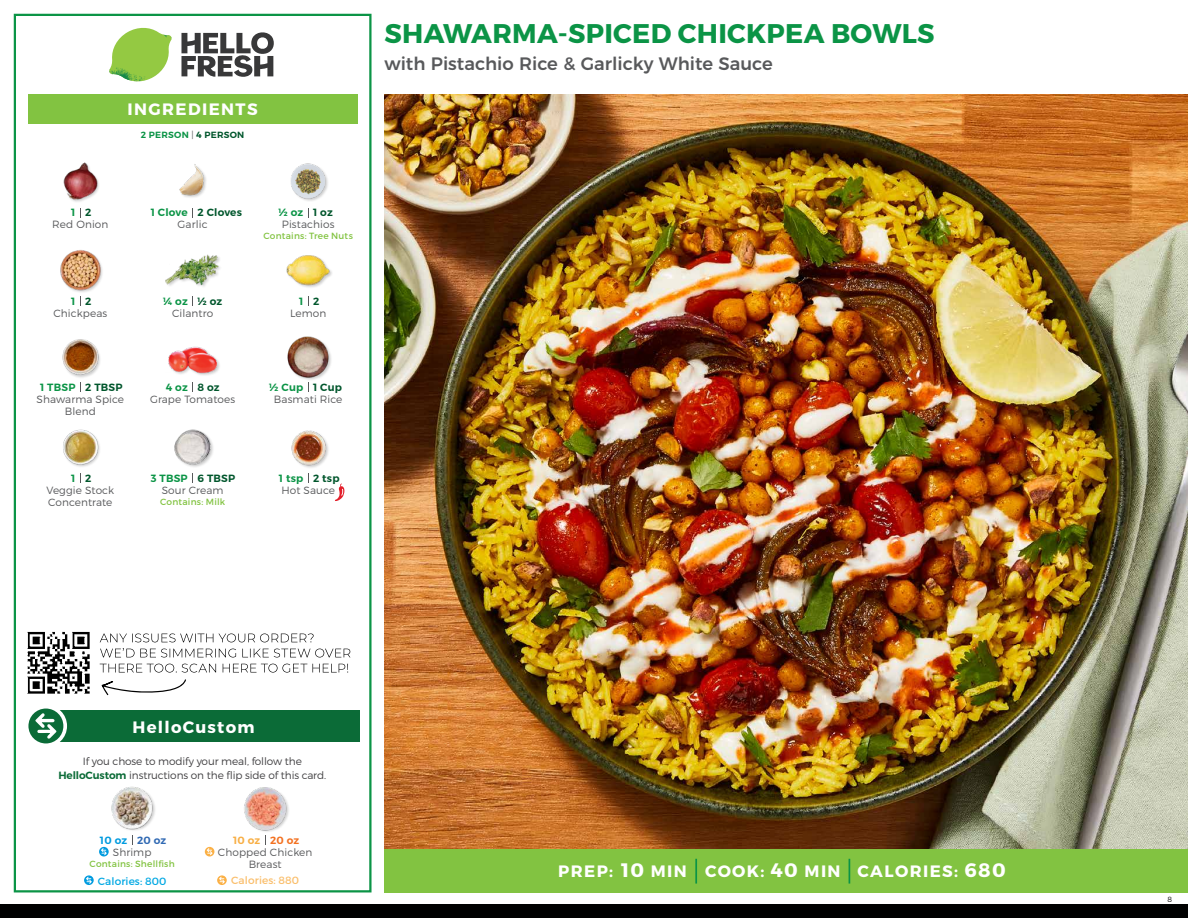
<style>
.page{position:relative;width:1188px;height:918px;background:#fff}
.page>*{position:absolute;margin:0;border:0;box-sizing:border-box;transform-origin:0 0}
.t1{font:700 27px "Montserrat";letter-spacing:.01em;color:#0b9446}
.t2{font:500 18px "Montserrat";color:#58595b}
.t3{font:700 16.5px "Montserrat";letter-spacing:.085em;color:#fff}
.t4{font:300 10.5px/12px "Montserrat";letter-spacing:.01em;color:#58595b;text-align:center}
.t5{font:300 10.5px/13.5px "Montserrat";letter-spacing:-.01em;color:#414042;text-align:center}
.t6{font:600 10.5px "Montserrat";letter-spacing:.02em;color:#00562c}
.t7{font:600 10.5px "Montserrat";letter-spacing:.02em;color:#0b9446}
.t8{font:10.5px "Montserrat";letter-spacing:.01em;color:#00a8e3}
.t9{font:10.5px "Montserrat";letter-spacing:.01em;color:#fabe6b}
.t10{font:600 10.5px "Montserrat";letter-spacing:.02em;color:#009bdf}
.t11{font:600 10.5px "Montserrat";letter-spacing:.02em;color:#f8af45}
.t12{font:9px "Montserrat";letter-spacing:.025em;color:#82c341}
.t13{font:600 9px "Montserrat";letter-spacing:.03em;color:#0b9446}
.t14{font:300 7.5px "Montserrat";color:#000}
.s1{font-weight:300;color:#58595b}
.s2{color:#00562c}
.s3{font-weight:600;color:#0b6b37}
.s4{color:#3069b3}
.s5{color:#f37121}
.s6{font-size:19.5px}
</style>
<div class="page">
<div style="left:0;top:904px;width:1188px;height:14px;background:#000101"></div>
<div style="left:384px;top:849px;width:804px;height:43px;background:#82c341"></div>
<svg style="left:181px;top:32px;width:93px;height:45px"></svg>
<svg style="left:114px;top:28px;width:55px;height:36px"></svg>
<img style="left:143px;top:28px;width:29px;height:24px">
<img style="left:112px;top:48px;width:54px;height:10px">
<img style="left:109px;top:52px;width:55px;height:30px">
<img style="left:142px;top:58px;width:24px;height:23px">
<div style="left:28px;top:94px;width:330px;height:30px;background:#82c341"></div>
<div style="left:14px;top:14px;width:358px;height:878px;border:2px solid #0b9446"></div>
<img style="left:384px;top:94px;width:804px;height:755px">
<img style="left:165px;top:254px;width:55px;height:33px">
<img style="left:286px;top:255px;width:46px;height:33px">
<img style="left:179px;top:164px;width:27px;height:34px">
<img style="left:290px;top:163px;width:38px;height:38px">
<img style="left:60px;top:250px;width:43px;height:42px">
<img style="left:63px;top:162px;width:36px;height:40px">
<img style="left:168px;top:346px;width:52px;height:29px">
<div style="left:287px;top:336px;width:46px;height:45px;background:#000;opacity:.2"></div>
<img style="left:287px;top:336px;width:46px;height:42px">
<img style="left:62px;top:339px;width:38px;height:39px">
<img style="left:174px;top:429px;width:39px;height:38px">
<img style="left:291px;top:430px;width:38px;height:38px">
<img style="left:63px;top:429px;width:37px;height:38px">
<svg style="left:335px;top:484px;width:9px;height:17px"></svg>
<div style="left:33px;top:710px;width:327px;height:32px;background:#0b6b37"></div>
<svg style="left:25px;top:705px;width:42px;height:42px"></svg>
<div style="left:28px;top:709px;width:35px;height:34px;background:#0a6b37;border-radius:50%"></div>
<svg style="left:35px;top:713px;width:22px;height:26px"></svg>
<img style="left:111px;top:787px;width:44px;height:43px">
<svg style="left:99px;top:847px;width:10px;height:9px"></svg>
<svg style="left:101px;top:848px;width:6px;height:7px"></svg>
<svg style="left:84px;top:875px;width:10px;height:10px"></svg>
<svg style="left:86px;top:877px;width:6px;height:7px"></svg>
<div style="left:244px;top:788px;width:46px;height:46px;background:#000;opacity:.2"></div>
<img style="left:244px;top:787px;width:46px;height:43px">
<hr style="left:695px;top:859px;width:2px;height:25px;background:#0b9446">
<svg style="left:849px;top:859px;width:1px;height:25px"></svg>
<img style="left:27px;top:631px;width:63px;height:63px">
<svg style="left:102px;top:679px;width:84px;height:17px"></svg>
<svg style="left:100px;top:664px;width:248px;height:9px"></svg>
<svg style="left:100px;top:648px;width:250px;height:9px"></svg>
<svg style="left:100px;top:634px;width:214px;height:8px"></svg>
<svg style="left:205px;top:847px;width:9px;height:9px"></svg>
<svg style="left:207px;top:848px;width:6px;height:7px"></svg>
<svg style="left:217px;top:875px;width:10px;height:10px"></svg>
<svg style="left:219px;top:877px;width:6px;height:7px"></svg>
<h3 class="t3" style="left:128px;top:99px;width:132px">INGREDIENTS</h3>
<p class="t13" style="left:141px;top:129px;width:105px">2 PERSON <span class="s1">|</span> <span class="s2">4 PERSON</span></p>
<p class="t7" style="left:71px;top:206px;width:6px">1</p>
<p class="t6" style="left:85px;top:206px;width:8px">2</p>
<p class="t6" style="left:198px;top:206px;width:46px">2 Cloves</p>
<p class="t6" style="left:313px;top:206px;width:21px">1 oz</p>
<p class="t7" style="left:151px;top:206px;width:38px">1 Clove</p>
<p class="t7" style="left:279px;top:206px;width:26px">½ oz</p>
<p class="t4" style="left:52px;top:218px;width:58px">Red Onion</p>
<p class="t4" style="left:178px;top:218px;width:32px">Garlic</p>
<p class="t4" style="left:282px;top:218px;width:54px">Pistachios</p>
<p class="t12" style="left:263px;top:230px;width:91px">Contains: Tree Nuts</p>
<p class="t7" style="left:71px;top:295px;width:6px">1</p>
<p class="t6" style="left:85px;top:295px;width:8px">2</p>
<p class="t6" style="left:198px;top:294px;width:26px">½ oz</p>
<p class="t6" style="left:313px;top:294px;width:8px">2</p>
<p class="t7" style="left:163px;top:295px;width:26px">¼ oz</p>
<p class="t7" style="left:299px;top:295px;width:6px">1</p>
<p class="t4" style="left:53px;top:307px;width:55px">Chickpeas</p>
<p class="t4" style="left:172px;top:307px;width:43px">Cilantro</p>
<p class="t4" style="left:290px;top:307px;width:38px">Lemon</p>
<p class="t7" style="left:40px;top:381px;width:37px">1 TBSP</p>
<p class="t6" style="left:85px;top:381px;width:39px">2 TBSP</p>
<p class="t6" style="left:198px;top:381px;width:24px">8 oz</p>
<p class="t6" style="left:313px;top:381px;width:31px">1 Cup</p>
<p class="t7" style="left:166px;top:381px;width:24px">4 oz</p>
<p class="t7" style="left:269px;top:381px;width:36px">½ Cup</p>
<p class="t4" style="left:37px;top:393px;width:89px">Shawarma Spice<br>Blend</p>
<p class="t4" style="left:150px;top:393px;width:87px">Grape Tomatoes</p>
<p class="t4" style="left:274px;top:393px;width:70px">Basmati Rice</p>
<p class="t7" style="left:71px;top:472px;width:6px">1</p>
<p class="t6" style="left:85px;top:472px;width:8px">2</p>
<p class="t6" style="left:198px;top:472px;width:39px">6 TBSP</p>
<p class="t6" style="left:313px;top:472px;width:28px">2 tsp</p>
<p class="t7" style="left:151px;top:472px;width:38px">3 TBSP</p>
<p class="t7" style="left:279px;top:472px;width:26px">1 tsp</p>
<p class="t4" style="left:46px;top:484px;width:69px;text-align:left">Veggie Stock<br>Concentrate</p>
<p class="t4" style="left:162px;top:484px;width:63px">Sour Cream</p>
<p class="t12" style="left:160px;top:496px;width:67px">Contains: Milk</p>
<p class="t4" style="left:281px;top:484px;width:55px">Hot Sauce</p>
<h1 class="t1" style="left:385px;top:17px;width:552px">SHAWARMA-SPICED CHICKPEA BOWLS</h1>
<h2 class="t2" style="left:384px;top:49px;width:390px">with Pistachio Rice &amp; Garlicky White Sauce</h2>
<h3 class="t3" style="left:133px;top:717px;width:123px">HelloCustom</h3>
<p class="t5" style="left:58px;top:755px;width:269px">If you chose to modify your meal, follow the<br><span class="s3">HelloCustom</span> instructions on the flip side of this card.</p>
<p class="t10" style="left:100px;top:834px;width:68px">10 oz <span class="s4">20 oz</span></p>
<p class="t4" style="left:113px;top:846px;width:40px">Shrimp</p>
<p class="t12" style="left:90px;top:858px;width:87px">Contains: Shellfish</p>
<p class="t8" style="left:98px;top:874px;width:70px">Calories: 800</p>
<p class="t11" style="left:233px;top:834px;width:68px">10 oz <span class="s5">20 oz</span></p>
<p class="t4" style="left:218px;top:846px;width:96px">Chopped Chicken<br>Breast</p>
<p class="t9" style="left:231px;top:874px;width:69px">Calories: 880</p>
<h3 class="t3" style="left:558px;top:861px;width:449px">PREP: <span class="s6">10</span> MIN COOK: <span class="s6">40</span> MIN CALORIES: <span class="s6">680</span></h3>
<p class="t14" style="left:1167px;top:895px;width:6px">8</p>
</div>
